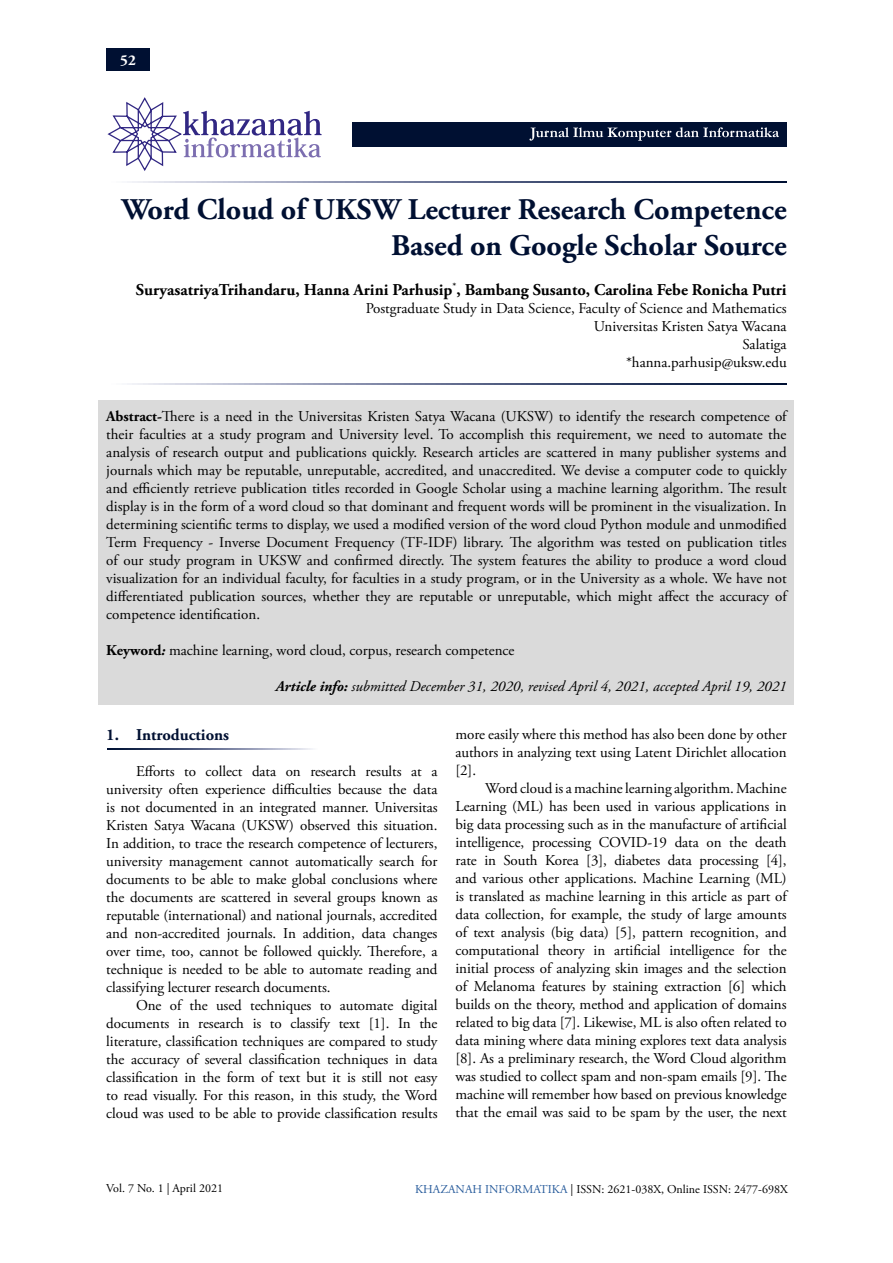
<style>
.page{position:relative;width:893px;height:1263px;background:#fff}
.page>*{position:absolute;margin:0;border:0;box-sizing:border-box;transform-origin:0 0}
.t1{font:700 30px/36px "Adobe Garamond Pro";color:#001032;text-align:right}
.t2{font:700 16.5px "Adobe Garamond Pro";color:#000}
.t3{font:700 16.5px "Adobe Garamond Pro";color:#001032}
.t4{font:15px/18px "Adobe Garamond Pro";letter-spacing:-.005em;color:#000;text-align:justify}
.t5{font:italic 15px "Adobe Garamond Pro";color:#000}
.t6{font:700 15px "Adobe Garamond Pro";color:#fff}
.t7{font:12px "Adobe Garamond Pro";color:#000}
.s1{font-weight:700}
.s2{font-weight:700;font-style:italic}
.s3{color:#275b9b}
</style>
<div class="page">
<svg style="left:107px;top:97px;width:215px;height:74px"></svg>
<div style="left:352px;top:122px;width:434px;height:24px;background:#001032"></div>
<svg style="left:529px;top:127px;width:250px;height:14px"></svg>
<div style="left:106px;top:48px;width:44px;height:22px;background:#001032"></div>
<div style="left:99px;top:400px;width:695px;height:305px;background:#dadada"></div>
<img style="left:127px;top:181px;width:659px;height:2px">
<img style="left:127px;top:383px;width:659px;height:1px">
<img style="left:107px;top:748px;width:206px;height:1px">
<p class="t6" style="left:120px;top:51px;width:17px">52</p>
<h1 class="t1" style="left:122px;top:192px;width:666px">Word Cloud of UKSW Lecturer Research Competence<br>Based on Google Scholar Source</h1>
<p class="t2" style="left:136px;top:280px;width:652px">SuryasatriyaTrihandaru, Hanna Arini Parhusip<sup>*</sup>, Bambang Susanto, Carolina Febe Ronicha Putri</p>
<p class="t4" style="left:366px;top:299px;width:422px;text-align:right">Postgraduate Study in Data Science, Faculty of Science and Mathematics Universitas Kristen Satya Wacana<br>Salatiga<br>*hanna.parhusip@uksw.edu</p>
<p class="t4" style="left:106px;top:407px;width:682px"><span class="s1">Abstract-</span>There is a need in the Universitas Kristen Satya Wacana (UKSW) to identify the research competence of their faculties at a study program and University level. To accomplish this requirement, we need to automate the analysis of research output and publications quickly. Research articles are scattered in many publisher systems and journals which may be reputable, unreputable, accredited, and unaccredited. We devise a computer code to quickly and efficiently retrieve publication titles recorded in Google Scholar using a machine learning algorithm. The result display is in the form of a word cloud so that dominant and frequent words will be prominent in the visualization. In determining scientific terms to display, we used a modified version of the word cloud Python module and unmodified Term Frequency - Inverse Document Frequency (TF-IDF) library. The algorithm was tested on publication titles of our study program in UKSW and confirmed directly. The system features the ability to produce a word cloud visualization for an individual faculty, for faculties in a study program, or in the University as a whole. We have not differentiated publication sources, whether they are reputable or unreputable, which might affect the accuracy of competence identification.</p>
<p class="t4" style="left:106px;top:641px;width:410px"><span class="s1">Keyword</span><span class="s2">:</span> machine learning, word cloud, corpus, research competence</p>
<p class="t5" style="left:276px;top:677px;width:512px"><span class="s1">Article info:</span> submitted December 31, 2020, revised April 4, 2021, accepted April 19, 2021</p>
<p class="t3" style="left:106px;top:725px;width:124px">1. Introductions</p>
<p class="t4" style="left:106px;top:763px;width:333px;text-indent:30px">Efforts to collect data on research results at a university often experience difficulties because the data is not documented in an integrated manner. Universitas Kristen Satya Wacana (UKSW) observed this situation.<br>In addition, to trace the research competence of lecturers, university management cannot automatically search for documents to be able to make global conclusions where the documents are scattered in several groups known as reputable (international) and national journals, accredited and non-accredited journals. In addition, data changes over time, too, cannot be followed quickly. Therefore, a technique is needed to be able to automate reading and classifying lecturer research documents.</p>
<p class="t4" style="left:106px;top:997px;width:333px;text-indent:30px">One of the used techniques to automate digital documents in research is to classify text [1]. In the literature, classification techniques are compared to study the accuracy of several classification techniques in data classification in the form of text but it is still not easy to read visually. For this reason, in this study, the Word cloud was used to be able to provide classification results</p>
<p class="t4" style="left:455px;top:725px;width:333px">more easily where this method has also been done by other authors in analyzing text using Latent Dirichlet allocation [2].</p>
<p class="t4" style="left:455px;top:779px;width:333px;text-indent:30px">Word cloud is a machine learning algorithm. Machine Learning (ML) has been used in various applications in big data processing such as in the manufacture of artificial intelligence, processing COVID-19 data on the death rate in South Korea [3], diabetes data processing [4], and various other applications. Machine Learning (ML) is translated as machine learning in this article as part of data collection, for example, the study of large amounts of text analysis (big data) [5], pattern recognition, and computational theory in artificial intelligence for the initial process of analyzing skin images and the selection of Melanoma features by staining extraction [6] which builds on the theory, method and application of domains related to big data [7]. Likewise, ML is also often related to data mining where data mining explores text data analysis [8]. As a preliminary research, the Word Cloud algorithm was studied to collect spam and non-spam emails [9]. The machine will remember how based on previous knowledge that the email was said to be spam by the user, the next</p>
<p class="t7" style="left:106px;top:1181px;width:118px">Vol. 7 No. 1 | April 2021</p>
<p class="t7" style="left:415px;top:1182px;width:374px"><span class="s3">KHAZANAH INFORMATIKA</span> | ISSN: 2621-038X, Online ISSN: 2477-698X</p>
</div>
